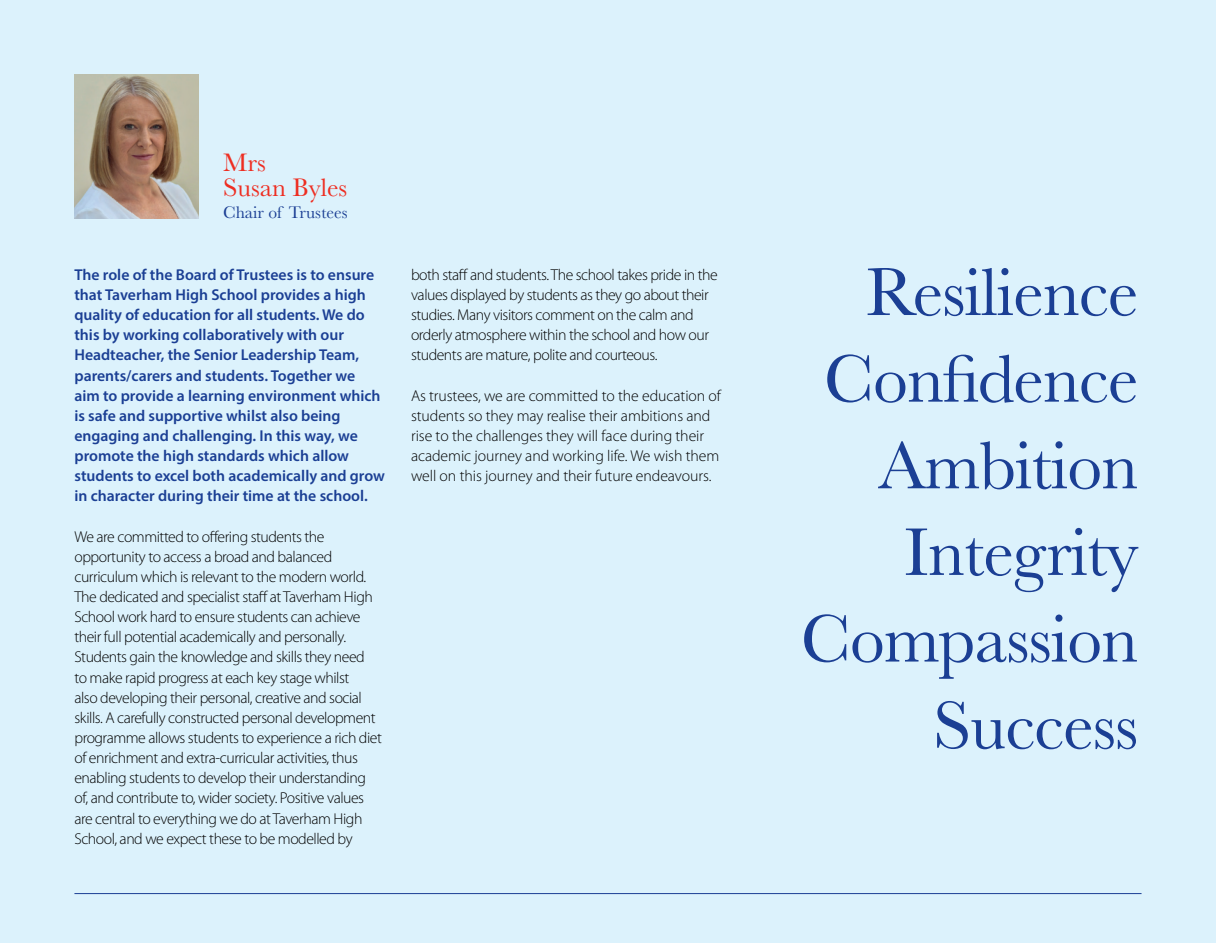
<style>
.page{position:relative;width:1216px;height:943px;background:#fff}
.page>*{position:absolute;margin:0;border:0;box-sizing:border-box;transform-origin:0 0}
.t1{font:70px/86.6px "Baskerville";letter-spacing:-.015em;color:#1b3f94;text-align:right}
.t2{font:26.25px/24.5px "Baskerville";color:#ee2e22}
.t3{font:17.5px "Baskerville";color:#1b3f94}
.t4{font:300 15.75px/20.1px "Myriad Pro";letter-spacing:-.03em;color:#000}
.t5{font:600 15.75px/20.1px "Myriad Pro";color:#1b3f94}
.t6{font:300 15.75px/20.1px "Myriad Pro";letter-spacing:-.005em;color:#000}
</style>
<div class="page">
<div style="left:0;top:0;width:1215px;height:943px;background:#dcf2fc"></div>
<img style="left:74px;top:74px;width:124px;height:144px">
<hr style="left:74px;top:893px;width:1067px;height:1px;background:#1b3f94">
<h2 class="t2" style="left:223px;top:151px;width:126px">Mrs<br>Susan Byles</h2>
<p class="t3" style="left:223px;top:201px;width:126px">Chair of Trustees</p>
<p class="t5" style="left:74px;top:264px;width:312px">The role of the Board of Trustees is to ensure that Taverham High School provides a high quality of education for all students. We do this by working collaboratively with our Headteacher, the Senior Leadership Team, parents/carers and students. Together we<br>aim to provide a learning environment which is safe and supportive whilst also being engaging and challenging. In this way, we promote the high standards which allow students to excel both academically and grow in character during their time at the school.</p>
<p class="t4" style="left:74px;top:526px;width:309px">We are committed to offering students the opportunity to access a broad and balanced curriculum which is relevant to the modern world.<br>The dedicated and specialist staff at Taverham High School work hard to ensure students can achieve their full potential academically and personally.<br>Students gain the knowledge and skills they need<br>to make rapid progress at each key stage whilst<br>also developing their personal, creative and social skills. A carefully constructed personal development programme allows students to experience a rich diet of enrichment and extra-curricular activities, thus enabling students to develop their understanding of, and contribute to, wider society. Positive values are central to everything we do at Taverham High School, and we expect these to be modelled by</p>
<p class="t4" style="left:411px;top:264px;width:308px">both staff and students. The school takes pride in the values displayed by students as they go about their studies. Many visitors comment on the calm and orderly atmosphere within the school and how our students are mature, polite and courteous.</p>
<p class="t6" style="left:411px;top:385px;width:311px">As trustees, we are committed to the education of students so they may realise their ambitions and rise to the challenges they will face during their academic journey and working life. We wish them well on this journey and their future endeavours.</p>
<h1 class="t1" style="left:800px;top:250px;width:339px">Resilience<br>Confidence<br>Ambition<br>Integrity<br>Compassion<br>Success</h1>
</div>
